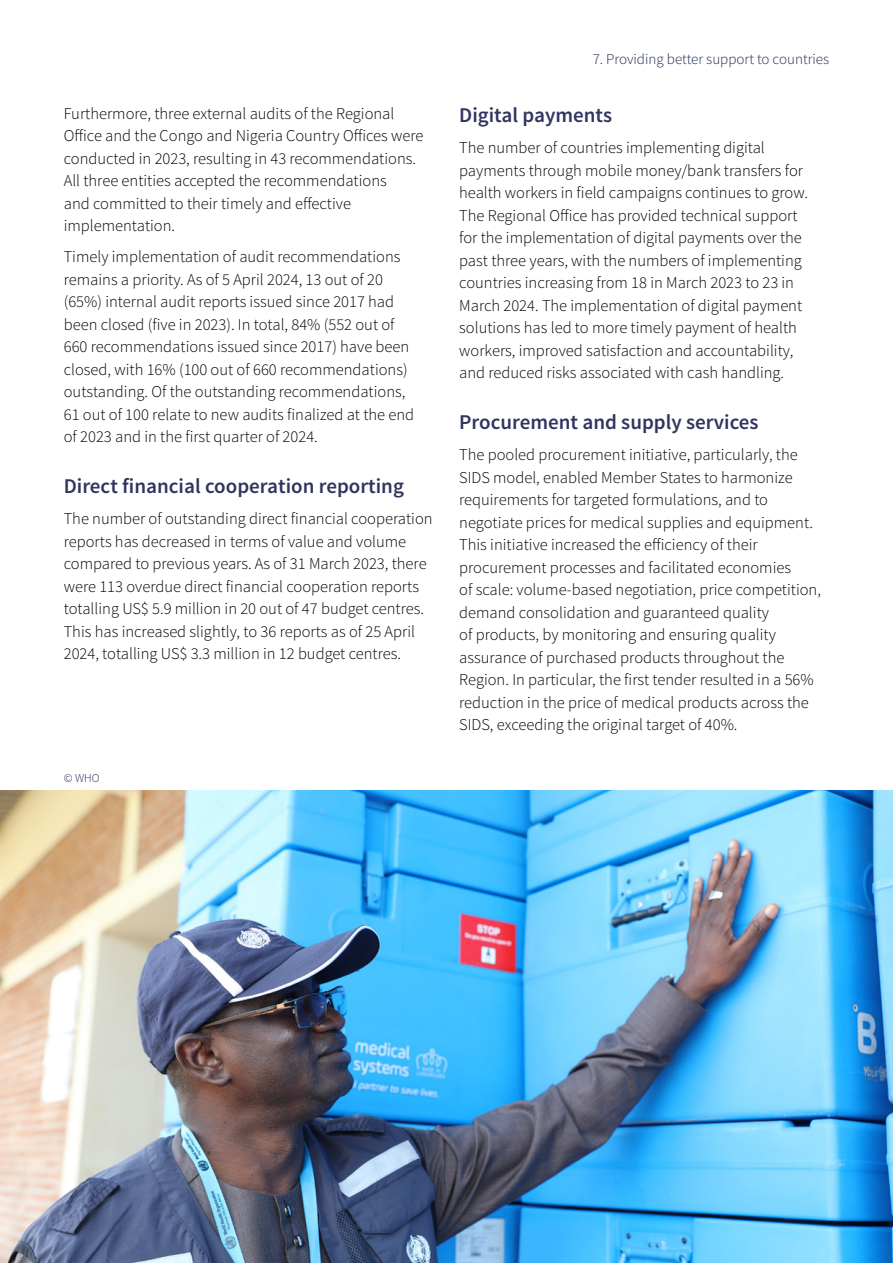
<style>
.page{position:relative;width:893px;height:1263px;background:#fff}
.page>*{position:absolute;margin:0;border:0;box-sizing:border-box;transform-origin:0 0}
.t1{font:600 21px "Source Sans Pro";color:#31345f}
.t2{font:300 16.5px/22.5px "Source Sans Pro";color:#000}
.t3{font:300 15px "Source Sans Pro";color:#1f2954}
.t4{font:300 12px "Source Sans Pro";color:#1f2954}
</style>
<div class="page">
<img style="left:0;top:791px;width:893px;height:472px">
<p class="t2" style="left:64px;top:102px;width:361px">Furthermore, three external audits of the Regional Office and the Congo and Nigeria Country Offices were conducted in 2023, resulting in 43 recommendations.<br>All three entities accepted the recommendations<br>and committed to their timely and effective implementation.</p>
<p class="t2" style="left:64px;top:246px;width:352px">Timely implementation of audit recommendations remains a priority. As of 5 April 2024, 13 out of 20 (65%) internal audit reports issued since 2017 had been closed (five in 2023). In total, 84% (552 out of 660 recommendations issued since 2017) have been closed, with 16% (100 out of 660 recommendations) outstanding. Of the outstanding recommendations, 61 out of 100 relate to new audits finalized at the end of 2023 and in the first quarter of 2024.</p>
<p class="t1" style="left:64px;top:473px;width:342px">Direct financial cooperation reporting</p>
<p class="t2" style="left:64px;top:508px;width:370px">The number of outstanding direct financial cooperation reports has decreased in terms of value and volume compared to previous years. As of 31 March 2023, there were 113 overdue direct financial cooperation reports totalling US$ 5.9 million in 20 out of 47 budget centres.<br>This has increased slightly, to 36 reports as of 25 April 2024, totalling US$ 3.3 million in 12 budget centres.</p>
<p class="t4" style="left:64px;top:771px;width:37px">© WHO</p>
<p class="t3" style="left:593px;top:50px;width:238px">7. Providing better support to countries</p>
<p class="t1" style="left:459px;top:102px;width:154px">Digital payments</p>
<p class="t2" style="left:459px;top:136px;width:350px">The number of countries implementing digital payments through mobile money/bank transfers for health workers in field campaigns continues to grow.<br>The Regional Office has provided technical support for the implementation of digital payments over the past three years, with the numbers of implementing countries increasing from 18 in March 2023 to 23 in March 2024. The implementation of digital payment solutions has led to more timely payment of health workers, improved satisfaction and accountability, and reduced risks associated with cash handling.</p>
<p class="t1" style="left:459px;top:409px;width:301px">Procurement and supply services</p>
<p class="t2" style="left:459px;top:443px;width:363px">The pooled procurement initiative, particularly, the SIDS model, enabled Member States to harmonize requirements for targeted formulations, and to negotiate prices for medical supplies and equipment.<br>This initiative increased the efficiency of their procurement processes and facilitated economies<br>of scale: volume-based negotiation, price competition, demand consolidation and guaranteed quality<br>of products, by monitoring and ensuring quality assurance of purchased products throughout the Region. In particular, the first tender resulted in a 56% reduction in the price of medical products across the SIDS, exceeding the original target of 40%.</p>
</div>
